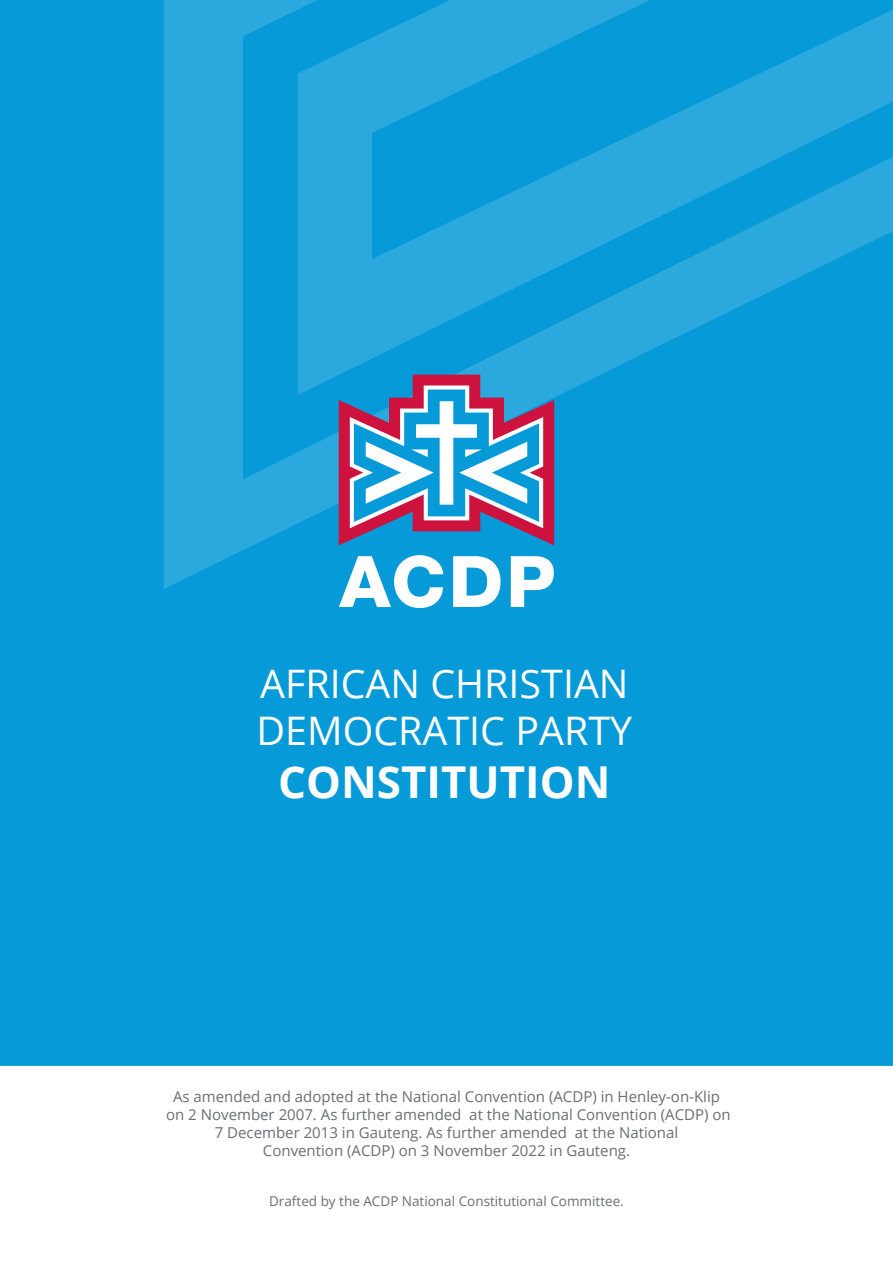
<style>
.page{position:relative;width:893px;height:1263px;background:#fff}
.page>*{position:absolute;margin:0;border:0;box-sizing:border-box;transform-origin:0 0}
.t1{font:700 43.95px "Open Sans";color:#fff}
.t2{font:39.3px "Open Sans";color:#fff}
.t3{font:15px "Open Sans";color:#6c6d70}
.t4{font:13.5px "Open Sans";color:#6c6d70}
</style>
<div class="page">
<div style="left:0;top:0;width:893px;height:1066px;background:#069ad9"></div>
<svg style="left:164px;top:0;width:729px;height:589px;background:#129fda"></svg>
<svg style="left:298px;top:0;width:595px;height:395px;background:#18a1db"></svg>
<svg style="left:339px;top:375px;width:215px;height:170px"></svg>
<svg style="left:339px;top:555px;width:104px;height:53px"></svg>
<svg style="left:453px;top:556px;width:48px;height:51px"></svg>
<svg style="left:511px;top:556px;width:43px;height:51px"></svg>
<p class="t2" style="left:260px;top:656px;width:370px">AFRICAN CHRISTIAN</p>
<p class="t2" style="left:257px;top:704px;width:377px">DEMOCRATIC PARTY</p>
<p class="t1" style="left:278px;top:751px;width:334px">CONSTITUTION</p>
<p class="t3" style="left:173px;top:1086px;width:548px">As amended and adopted at the National Convention (ACDP) in Henley-on-Klip</p>
<p class="t3" style="left:166px;top:1104px;width:566px">on 2 November 2007. As further amended at the National Convention (ACDP) on</p>
<p class="t3" style="left:215px;top:1122px;width:465px">7 December 2013 in Gauteng. As further amended at the National</p>
<p class="t3" style="left:263px;top:1140px;width:369px">Convention (ACDP) on 3 November 2022 in Gauteng.</p>
<p class="t4" style="left:269px;top:1191px;width:356px">Drafted by the ACDP National Constitutional Committee.</p>
</div>
